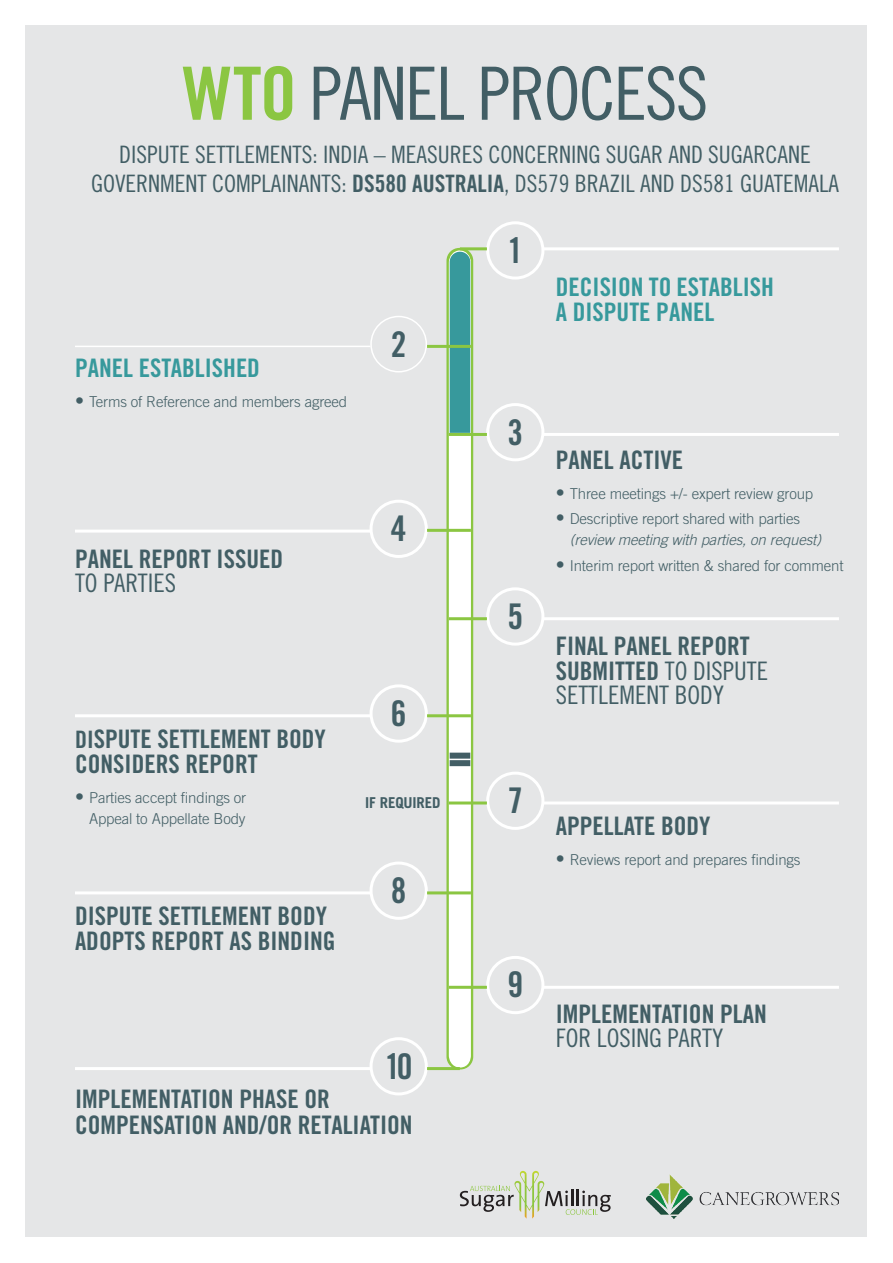
<style>
.page{position:relative;width:893px;height:1263px;background:#fff}
.page>*{position:absolute;margin:0;border:0;box-sizing:border-box;transform-origin:0 0}
.t1{font:73.5px "Trade Gothic Cond Eighteen";letter-spacing:-.025em;color:#425e65}
.t2{font:35.4px "Trade Gothic Bold Cond Twenty";color:#425e65}
.Subheader{font:25.5px/25.5px "Trade Gothic Bold Cond Twenty";color:#425e65}
.Subheader-2{font:25.5px/25.5px "Trade Gothic Bold Cond Twenty";color:#37999c}
.Subheader-3{font:24px "Trade Gothic Cond Eighteen";color:#425e65}
.Subheader-4{font:300 15px/21px "Trade Gothic";letter-spacing:-.01em;color:#425e65;text-align:right}
.Subheader-5{font:italic 300 15px/21px "Trade Gothic";letter-spacing:-.01em;color:#425e65}
.Subheader-6{font:700 15px "Trade Gothic";letter-spacing:-.01em;color:#425e65}
.s1{font-family:"Trade Gothic Bold Cond Twenty";color:#8bc642}
.s2{font-family:"Trade Gothic Bold Cond Twenty"}
.s3{font-weight:700;font-size:18px}
.s4{font-family:"Trade Gothic Cond Eighteen"}
.s5{font-size:24px}
.s6{font-weight:700;font-style:normal;font-size:18px}
.s7{font-style:normal}
</style>
<div class="page">
<div style="left:26px;top:26px;width:841px;height:1211px;background:#e5e6e7"></div>
<div style="left:446px;top:248px;width:27px;height:821px;background:#b7d593;border-radius:13px"></div>
<svg style="left:447px;top:248px;width:26px;height:821px"></svg>
<div style="left:486px;top:221px;width:58px;height:59px;border:3px solid #fff;border-radius:50%"></div>
<div style="left:486px;top:403px;width:58px;height:58px;border:3px solid #fff;border-radius:50%"></div>
<div style="left:486px;top:587px;width:58px;height:59px;border:3px solid #fff;border-radius:50%"></div>
<div style="left:486px;top:772px;width:58px;height:58px;border:3px solid #fff;border-radius:50%"></div>
<div style="left:486px;top:956px;width:58px;height:58px;border:3px solid #fff;border-radius:50%"></div>
<div style="left:370px;top:1037px;width:58px;height:58px;border:3px solid #fff;border-radius:50%"></div>
<div style="left:370px;top:861px;width:58px;height:59px;border:3px solid #fff;border-radius:50%"></div>
<div style="left:370px;top:684px;width:58px;height:59px;border:3px solid #fff;border-radius:50%"></div>
<div style="left:370px;top:500px;width:58px;height:58px;border:3px solid #fff;border-radius:50%"></div>
<div style="left:370px;top:316px;width:57px;height:56px;border:2px solid #fff;border-radius:50%"></div>
<hr style="left:544px;top:247px;width:295px;height:3px;background:#fff">
<hr style="left:544px;top:433px;width:295px;height:3px;background:#fff">
<hr style="left:544px;top:617px;width:295px;height:3px;background:#fff">
<hr style="left:544px;top:801px;width:295px;height:3px;background:#fff">
<hr style="left:544px;top:986px;width:295px;height:3px;background:#fff">
<hr style="left:75px;top:1067px;width:295px;height:3px;background:#fff">
<hr style="left:75px;top:891px;width:295px;height:3px;background:#fff">
<hr style="left:75px;top:714px;width:295px;height:3px;background:#fff">
<hr style="left:75px;top:530px;width:295px;height:3px;background:#fff">
<hr style="left:75px;top:346px;width:295px;height:1px;background:#fff">
<hr style="left:460px;top:247px;width:27px;height:3px;background:#8bc642">
<hr style="left:449px;top:433px;width:38px;height:3px;background:#8bc642">
<hr style="left:449px;top:617px;width:38px;height:3px;background:#8bc642">
<hr style="left:449px;top:801px;width:38px;height:3px;background:#8bc642">
<hr style="left:449px;top:986px;width:38px;height:3px;background:#8bc642">
<hr style="left:427px;top:1067px;width:33px;height:3px;background:#8bc642">
<hr style="left:427px;top:891px;width:44px;height:3px;background:#8bc642">
<hr style="left:427px;top:714px;width:44px;height:3px;background:#8bc642">
<hr style="left:427px;top:345px;width:44px;height:3px;background:#8bc642">
<hr style="left:427px;top:529px;width:44px;height:3px;background:#8bc642">
<div style="left:450px;top:753px;width:20px;height:6px;background:#425e65"></div>
<div style="left:450px;top:760px;width:20px;height:6px;background:#425e65"></div>
<img style="left:646px;top:1174px;width:193px;height:45px">
<svg style="left:460px;top:1171px;width:151px;height:48px"></svg>
<p class="t1" style="left:183px;top:50px;width:527px"><span class="s1">WTO</span> PANEL PROCESS</p>
<p class="Subheader-3" style="left:119px;top:140px;width:693px">DISPUTE SETTLEMENTS: INDIA – MEASURES CONCERNING SUGAR AND SUGARCANE</p>
<p class="Subheader-3" style="left:91px;top:169px;width:750px">GOVERNMENT COMPLAINANTS: <span class="s2">DS580 AUSTRALIA</span>, DS579 BRAZIL AND DS581 GUATEMALA</p>
<p class="Subheader-2" style="left:75px;top:355px;width:187px">PANEL ESTABLISHED</p>
<p class="Subheader-4" style="left:75px;top:391px;width:274px"><span class="s3">•</span> Terms of Reference and members agreed</p>
<p class="Subheader" style="left:75px;top:547px;width:210px;line-height:24px">PANEL REPORT ISSUED<br><span class="s4">TO PARTIES</span></p>
<p class="t2" style="left:391px;top:322px;width:17px">2</p>
<p class="t2" style="left:391px;top:507px;width:17px">4</p>
<p class="Subheader" style="left:75px;top:725px;width:252px"><span class="s5">DI</span>SPUTE SETTLEMENT BODY<br>CONSIDERS REPORT</p>
<p class="Subheader-4" style="left:75px;top:787px;width:173px"><span class="s3">•</span> Parties accept findings or<br>Appeal to Appellate Body</p>
<p class="Subheader" style="left:75px;top:903px;width:262px">DISPUTE SETTLEMENT BODY<br>ADOPTS REPORT AS BINDING</p>
<p class="t2" style="left:391px;top:692px;width:17px">6</p>
<p class="Subheader-6" style="left:365px;top:793px;width:77px">IF REQUIRED</p>
<p class="t2" style="left:391px;top:869px;width:17px">8</p>
<p class="t2" style="left:385px;top:1044px;width:29px">10</p>
<p class="Subheader" style="left:75px;top:1086px;width:339px">IMPLEMENTATION PHASE OR<br>COMPENSATION AND/OR RETALIATION</p>
<p class="t2" style="left:507px;top:229px;width:17px">1</p>
<p class="Subheader-2" style="left:556px;top:273px;width:220px">DECISION TO ESTABLISH<br>A DISPUTE PANEL</p>
<p class="t2" style="left:507px;top:410px;width:17px">3</p>
<p class="t2" style="left:507px;top:595px;width:17px">5</p>
<p class="t2" style="left:507px;top:779px;width:17px">7</p>
<p class="Subheader" style="left:556px;top:447px;width:129px">PANEL ACTIVE</p>
<p class="Subheader-4" style="left:556px;top:483px;width:259px"><span class="s3">•</span> Three meetings +/- expert review group</p>
<p class="Subheader-5" style="left:570px;top:508px;width:253px;text-indent:-14px"><span class="s6">•</span> <span class="s7">Descriptive report shared with parties </span>(review meeting with parties, on request)</p>
<p class="Subheader-4" style="left:556px;top:555px;width:289px"><span class="s3">•</span> Interim report written &amp; shared for comment</p>
<p class="Subheader" style="left:556px;top:633px;width:214px;line-height:24.8px">FINAL PANEL REPORT<br>SUBMITTED <span class="s4">TO DISPUTE<br>SETTLEMENT BODY</span></p>
<p class="Subheader" style="left:556px;top:813px;width:156px">APPELLATE BODY</p>
<p class="Subheader-4" style="left:556px;top:849px;width:246px"><span class="s3">•</span> Reviews report and prepares findings</p>
<p class="t2" style="left:507px;top:963px;width:17px">9</p>
<p class="Subheader" style="left:556px;top:1002px;width:213px;line-height:24px">IMPLEMENTATION PLAN<br><span class="s4">FOR LOSING PARTY</span></p>
</div>
